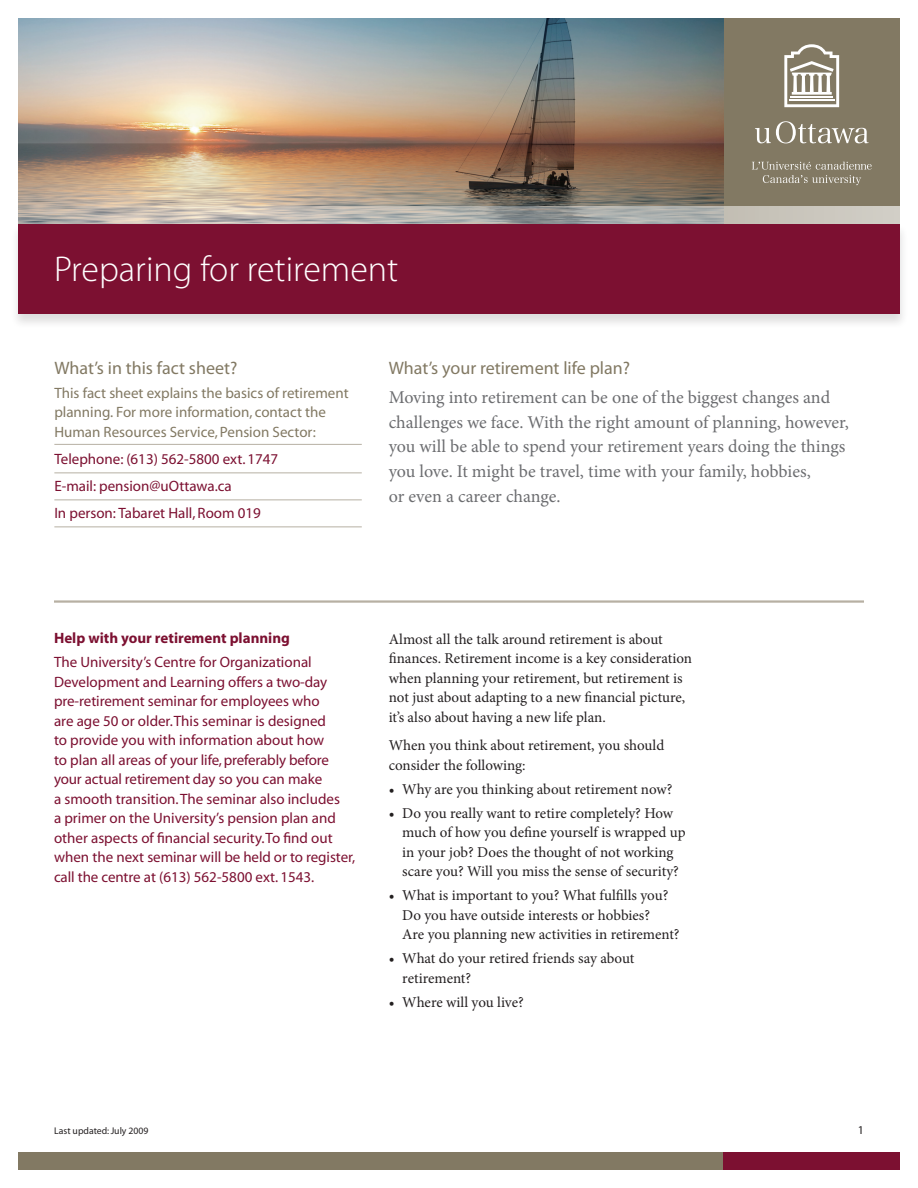
<style>
.page{position:relative;width:918px;height:1188px;background:#fff}
.page>*{position:absolute;margin:0;border:0;box-sizing:border-box;transform-origin:0 0}
.t1{font:300 36px "Myriad Pro";color:#fff}
.t2{font:18px/24.8px "Minion Pro";letter-spacing:-.005em;color:#6c6d70}
.t3{font:18px "Myriad Pro";color:#827963}
.t4{font:15px/19.5px "Minion Pro";letter-spacing:-.005em;color:#231f20}
.t5{font:15px/19.5px "Myriad";color:#7c1031}
.t6{font:15px/19.5px "Myriad";color:#827963}
.t7{font:700 15px "Myriad";color:#7c1031}
.t8{font:12px "Myriad";color:#231f20}
.t9{font:9.75px "Myriad";color:#231f20}
</style>
<div class="page">
<div style="left:712px;top:18px;width:188px;height:206px;background:#827963"></div>
<img style="left:18px;top:18px;width:706px;height:188px">
<div style="left:10px;top:223px;width:905px;height:113px;background:#231f20;opacity:.15"></div>
<div style="left:18px;top:224px;width:882px;height:90px;background:#7c1031"></div>
<svg style="left:18px;top:206px;width:882px;height:18px"></svg>
<hr style="left:54px;top:444px;width:308px;height:1px;background:#b7b0a3">
<hr style="left:54px;top:472px;width:308px;height:1px;background:#b7b0a3">
<hr style="left:54px;top:500px;width:308px;height:1px;background:#b7b0a3">
<hr style="left:54px;top:526px;width:308px;height:1px;background:#b7b0a3">
<div style="left:18px;top:1152px;width:706px;height:18px;background:#827963"></div>
<div style="left:724px;top:1152px;width:176px;height:18px;background:#7c1031"></div>
<svg style="left:752px;top:162px;width:120px;height:23px"></svg>
<svg style="left:755px;top:121px;width:114px;height:22px"></svg>
<svg style="left:784px;top:44px;width:55px;height:63px"></svg>
<hr style="left:54px;top:600px;width:810px;height:3px;background:#b7b0a3">
<h1 class="t1" style="left:54px;top:249px;width:346px">Preparing for retirement</h1>
<p class="t3" style="left:54px;top:358px;width:184px">What’s in this fact sheet?</p>
<p class="t6" style="left:54px;top:383px;width:296px">This fact sheet explains the basics of retirement planning. For more information, contact the<br>Human Resources Service, Pension Sector:</p>
<p class="t5" style="left:54px;top:446px;width:225px;line-height:27px">Telephone: (613) 562-5800 ext. 1747<br>E-mail: pension@uOttawa.ca<br>In person: Tabaret Hall, Room 019</p>
<p class="t3" style="left:389px;top:358px;width:243px">What’s your retirement life plan?</p>
<p class="t2" style="left:389px;top:385px;width:462px">Moving into retirement can be one of the biggest changes and challenges we face. With the right amount of planning, however, you will be able to spend your retirement years doing the things you love. It might be travel, time with your family, hobbies,<br>or even a career change.</p>
<p class="t7" style="left:54px;top:631px;width:237px">Help with your retirement planning</p>
<p class="t5" style="left:54px;top:653px;width:303px">The University’s Centre for Organizational Development and Learning offers a two-day pre-retirement seminar for employees who<br>are age 50 or older. This seminar is designed<br>to provide you with information about how<br>to plan all areas of your life, preferably before your actual retirement day so you can make<br>a smooth transition. The seminar also includes<br>a primer on the University’s pension plan and other aspects of financial security. To find out when the next seminar will be held or to register, call the centre at (613) 562-5800 ext. 1543.</p>
<p class="t4" style="left:389px;top:629px;width:305px">Almost all the talk around retirement is about finances. Retirement income is a key consideration when planning your retirement, but retirement is not just about adapting to a new financial picture, it’s also about having a new life plan.</p>
<p class="t4" style="left:389px;top:736px;width:277px">When you think about retirement, you should consider the following:</p>
<p class="t4" style="left:389px;top:779px;width:285px">• Why are you thinking about retirement now?</p>
<p class="t4" style="left:402px;top:803px;width:285px;text-indent:-14px">• Do you really want to retire completely? How much of how you define yourself is wrapped up in your job? Does the thought of not working scare you? Will you miss the sense of security?</p>
<p class="t4" style="left:402px;top:886px;width:279px;text-indent:-14px">• What is important to you? What fulfills you?<br>Do you have outside interests or hobbies?<br>Are you planning new activities in retirement?</p>
<p class="t4" style="left:402px;top:949px;width:234px;text-indent:-14px">• What do your retired friends say about retirement?</p>
<p class="t4" style="left:389px;top:992px;width:137px">• Where will you live?</p>
<p class="t9" style="left:54px;top:1126px;width:96px">Last updated: July 2009</p>
<p class="t8" style="left:858px;top:1124px;width:8px">1</p>
</div>
